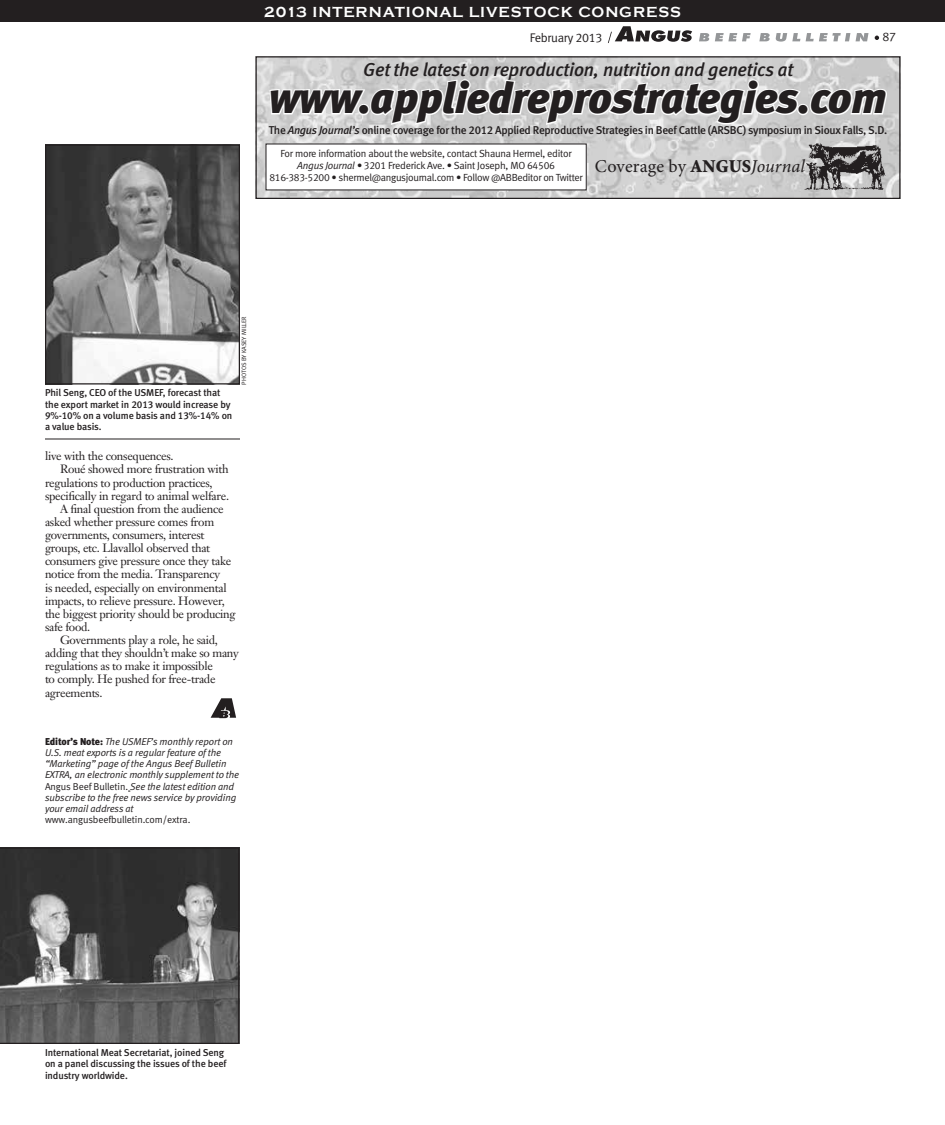
<style>
.page{position:relative;width:945px;height:1125px;background:#fff}
.page>*{position:absolute;margin:0;border:0;box-sizing:border-box;transform-origin:0 0}
.body_text{font:italic 43.75px "Meta Black LF";letter-spacing:-.015em;color:#231f20}
.body_text-2{font:italic 18.75px "Meta Medium LF";letter-spacing:-.01em;color:#231f20}
.t1{font:18.12px "Minion Pro";letter-spacing:.005em;color:#231f20}
.t2{font:700 15px "Copperplate Gothic";letter-spacing:.06em;color:#fff}
.t3{font:12.5px "Meta Normal LF";letter-spacing:-.025em;color:#231f20}
.body_text-3{font:11.88px/13.1px "Janson Text";letter-spacing:-.025em;color:#231f20}
.body_text-4{font:11.38px "Meta Medium LF";letter-spacing:-.025em;color:#231f20}
.body_text-5{font:10.25px/11.9px "Meta Normal LF";letter-spacing:-.03em;color:#231f20;text-align:center}
.editor_s_note{font:italic 10px/11.2px "Meta Normal LF";letter-spacing:-.01em;color:#231f20}
.cutlines{font:10px/11.2px "Meta Medium LF";letter-spacing:-.01em;color:#231f20}
.photo_credit{font:6.25px "Meta Normal LF";color:#231f20}
.s1{font-style:italic}
.s2{font-family:"Minion";font-weight:900}
.s3{font-family:"Meta Black LF";font-style:normal}
.s4{font-style:normal}
</style>
<div class="page">
<div style="left:0;top:0;width:945px;height:22px;background:#231f20"></div>
<img style="left:257px;top:58px;width:642px;height:139px">
<div style="left:255px;top:56px;width:646px;height:143px;border:1px solid #231f20"></div>
<img style="left:799px;top:139px;width:90px;height:55px">
<svg style="left:268px;top:69px;width:534px;height:58px"></svg>
<div style="left:797px;top:104px;width:12px;height:11px;border:2px solid #fff;border-radius:50%"></div>
<svg style="left:809px;top:87px;width:80px;height:29px"></svg>
<div style="left:266px;top:144px;width:320px;height:46px;background:#fff"></div>
<svg style="left:211px;top:698px;width:25px;height:20px"></svg>
<svg style="left:699px;top:33px;width:10px;height:8px"></svg>
<svg style="left:715px;top:33px;width:36px;height:8px"></svg>
<svg style="left:759px;top:33px;width:11px;height:8px"></svg>
<svg style="left:776px;top:33px;width:24px;height:9px"></svg>
<svg style="left:806px;top:33px;width:44px;height:8px"></svg>
<svg style="left:856px;top:33px;width:13px;height:8px"></svg>
<svg style="left:608px;top:26px;width:84px;height:17px"></svg>
<svg style="left:875px;top:36px;width:4px;height:4px"></svg>
<img style="left:47px;top:146px;width:191px;height:236px">
<div style="left:45px;top:144px;width:195px;height:240px;border:1px solid #231f20"></div>
<svg style="left:0;top:848px;width:239px;height:196px"></svg>
<hr style="left:45px;top:439px;width:195px;height:1px;background:#231f20">
<p class="t2" style="left:264px;top:4px;width:418px">2013 INTERNATIONAL LIVESTOCK CONGRESS</p>
<p class="t3" style="left:530px;top:31px;width:74px">February 2013</p>
<p class="t3" style="left:882px;top:30px;width:15px">87</p>
<p class="body_text-2" style="left:363px;top:58px;width:432px">Get the latest on reproduction, nutrition and genetics at</p>
<p class="body_text" style="left:269px;top:72px;width:619px">www.appliedreprostrategies.com</p>
<p class="body_text-4" style="left:269px;top:124px;width:620px">The <span class="s1">Angus Journal’s</span> online coverage for the 2012 Applied Reproductive Strategies in Beef Cattle (ARSBC) symposium in Sioux Falls, S.D.</p>
<p class="body_text-5" style="left:269px;top:148px;width:315px">For more information about the website, contact Shauna Hermel, editor<br><span class="s1">Angus Journal •</span> 3201 Frederick Ave. • Saint Joseph, MO 64506<br>816-383-5200 • shermel@angusjournal.com • Follow @ABBeditor on Twitter</p>
<p class="t1" style="left:595px;top:154px;width:211px">Coverage by <span class="s2">ANGUS</span><span class="s1">Journal</span></p>
<p class="cutlines" style="left:45px;top:387px;width:189px">Phil Seng, CEO of the USMEF, forecast that the export market in 2013 would increase by 9%-10% on a volume basis and 13%-14% on a value basis.</p>
<p class="photo_credit" style="left:240px;top:384px;width:70px;rotate:-90deg">PHOTOS BY KASEY MILLER</p>
<p class="body_text-3" style="left:45px;top:450px;width:130px">live with the consequences.</p>
<p class="body_text-3" style="left:45px;top:463px;width:186px;text-indent:15px">Roué showed more frustration with regulations to production practices, specifically in regard to animal welfare.</p>
<p class="body_text-3" style="left:45px;top:502px;width:192px;text-indent:15px">A final question from the audience asked whether pressure comes from governments, consumers, interest groups, etc. Llavallol observed that consumers give pressure once they take notice from the media. Transparency<br>is needed, especially on environmental impacts, to relieve pressure. However, the biggest priority should be producing safe food.</p>
<p class="body_text-3" style="left:45px;top:633px;width:196px;text-indent:15px">Governments play a role, he said, adding that they shouldn’t make so many regulations as to make it impossible<br>to comply. He pushed for free-trade agreements.</p>
<p class="editor_s_note" style="left:45px;top:735px;width:196px"><span class="s3">Editor’s Note:</span> The USMEF’s monthly report on U.S. meat exports is a regular feature of the “Marketing” page of the Angus Beef Bulletin EXTRA, an electronic monthly supplement to the <span class="s4">Angus Beef Bulletin.</span> See the latest edition and subscribe to the free news service by providing your email address at <span class="s4">www.angusbeefbulletin.com/extra.</span></p>
<p class="cutlines" style="left:45px;top:1047px;width:183px">International Meat Secretariat, joined Seng on a panel discussing the issues of the beef industry worldwide.</p>
</div>
